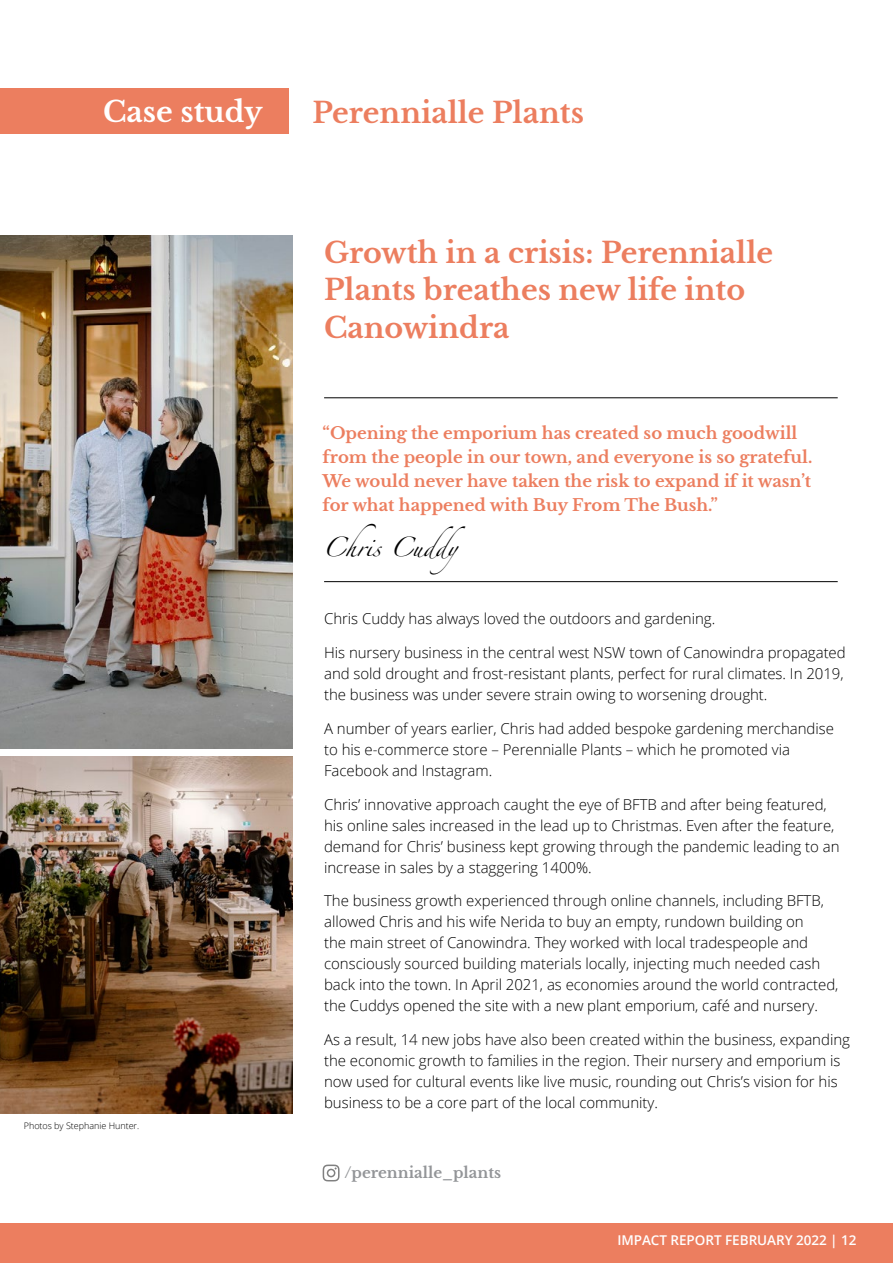
<style>
.page{position:relative;width:893px;height:1263px;background:#fff}
.page>*{position:absolute;margin:0;border:0;box-sizing:border-box;transform-origin:0 0}
.t1{font:700 28.5px/37.5px "Libre Baskerville";color:#ec7e5f}
.t2{font:700 28.5px "Libre Baskerville";color:#fff}
.t3{font:17.55px "Zapfino";letter-spacing:-.005em;color:#000}
.t4{font:700 16.5px/24px "Libre Baskerville";color:#ec7e5f}
.t5{font:300 15px/21px "Open Sans";letter-spacing:-.005em;color:#000}
.t6{font:700 15px "Libre Baskerville";color:#939598}
.t7{font:600 13.5px "Open Sans";letter-spacing:-.005em;color:#fff}
.t8{font:300 9px "Open Sans";letter-spacing:-.005em;color:#000}
</style>
<div class="page">
<img style="left:0;top:235px;width:292px;height:513px">
<img style="left:0;top:757px;width:292px;height:356px">
<div style="left:0;top:88px;width:288px;height:46px;background:#ec7e5f"></div>
<hr style="left:324px;top:397px;width:514px;height:1px;background:#000">
<hr style="left:324px;top:581px;width:514px;height:1px;background:#000">
<svg style="left:323px;top:1164px;width:17px;height:17px"></svg>
<div style="left:0;top:1223px;width:893px;height:40px;background:#ec7e5f"></div>
<h1 class="t2" style="left:103px;top:94px;width:161px">Case study</h1>
<p class="t8" style="left:24px;top:1119px;width:117px">Photos by Stephanie Hunter.</p>
<h1 class="t1" style="left:313px;top:95px;width:273px">Perennialle Plants</h1>
<h1 class="t1" style="left:324px;top:234px;width:451px">Growth in a crisis: Perennialle<br>Plants breathes new life into<br>Canowindra</h1>
<p class="t4" style="left:323px;top:421px;width:491px">“Opening the emporium has created so much goodwill from the people in our town, and everyone is so grateful.<br>We would never have taken the risk to expand if it wasn’t for what happened with Buy From The Bush.”</p>
<p class="t3" style="left:323px;top:540px;width:155px">Chris Cuddy</p>
<p class="t5" style="left:324px;top:608px;width:393px">Chris Cuddy has always loved the outdoors and gardening.</p>
<p class="t5" style="left:324px;top:642px;width:523px">His nursery business in the central west NSW town of Canowindra propagated and sold drought and frost-resistant plants, perfect for rural climates. In 2019, the business was under severe strain owing to worsening drought.</p>
<p class="t5" style="left:324px;top:717px;width:511px">A number of years earlier, Chris had added bespoke gardening merchandise to his e-commerce store – Perennialle Plants – which he promoted via<br>Facebook and Instagram.</p>
<p class="t5" style="left:324px;top:793px;width:517px">Chris’ innovative approach caught the eye of BFTB and after being featured, his online sales increased in the lead up to Christmas. Even after the feature, demand for Chris’ business kept growing through the pandemic leading to an increase in sales by a staggering 1400%.</p>
<p class="t5" style="left:324px;top:890px;width:516px">The business growth experienced through online channels, including BFTB, allowed Chris and his wife Nerida to buy an empty, rundown building on<br>the main street of Canowindra. They worked with local tradespeople and consciously sourced building materials locally, injecting much needed cash back into the town. In April 2021, as economies around the world contracted, the Cuddys opened the site with a new plant emporium, café and nursery.</p>
<p class="t5" style="left:324px;top:1029px;width:527px">As a result, 14 new jobs have also been created within the business, expanding the economic growth to families in the region. Their nursery and emporium is now used for cultural events like live music, rounding out Chris’s vision for his business to be a core part of the local community.</p>
<p class="t6" style="left:344px;top:1163px;width:158px">/perennialle_plants</p>
<p class="t7" style="left:617px;top:1230px;width:241px">IMPACT REPORT FEBRUARY 2022 | 12</p>
</div>
